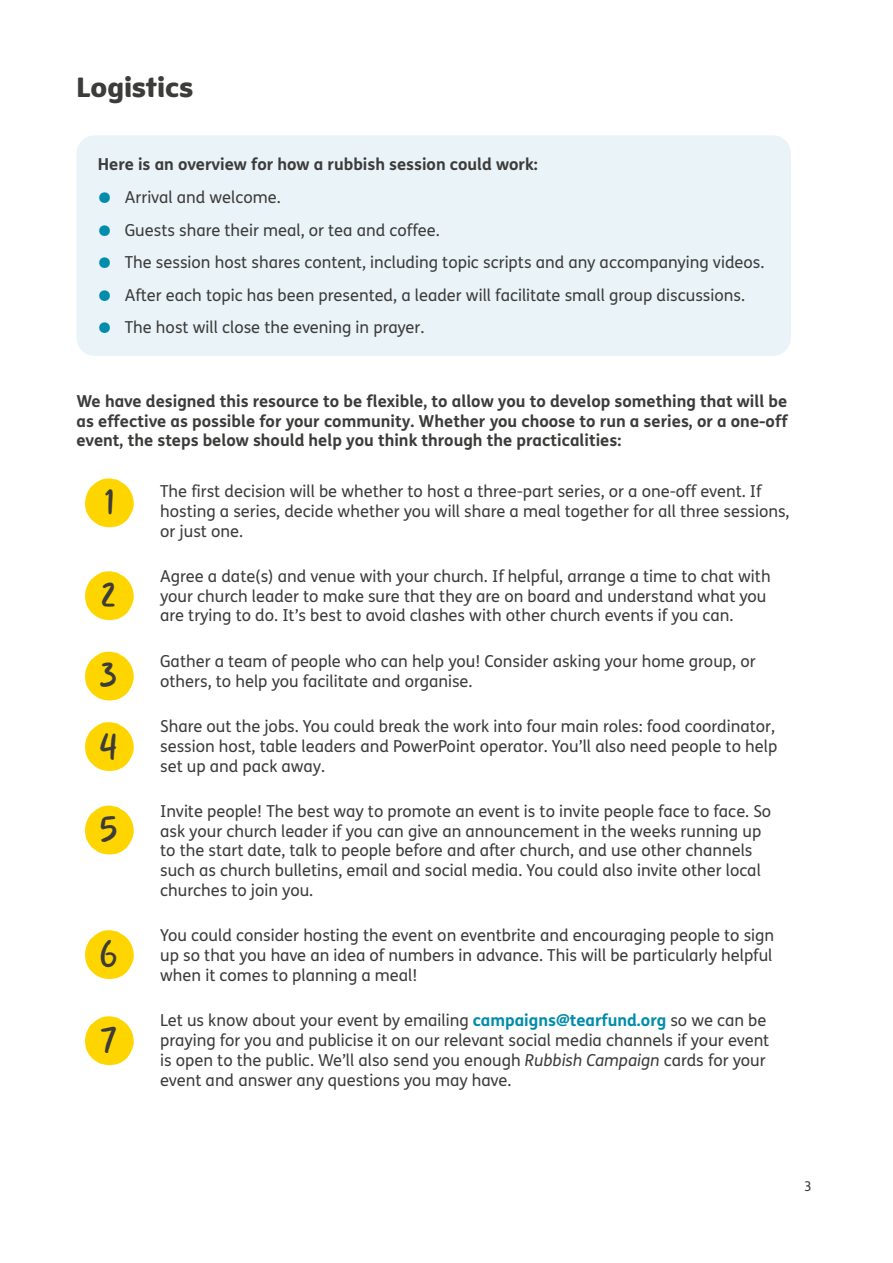
<style>
.page{position:relative;width:893px;height:1263px;background:#fff}
.page>*{position:absolute;margin:0;border:0;box-sizing:border-box;transform-origin:0 0}
.t1{font:43.5px/92.8px "Gander";color:#3c3c3b}
.t2{font:27px "Tearfund Sans";color:#3c3c3b}
.t3{font:16.5px/19.8px "FS Me";color:#3c3c3b}
.t4{font:700 16.5px/19.8px "FS Me";color:#3c3c3b;text-align:justify}
.t5{font:13.5px "FS Me";color:#3c3c3b}
.s1{font-weight:700;font-size:38.85px;color:#008caa}
.s2{font-weight:700;color:#008caa}
.s3{font-style:italic}
</style>
<div class="page">
<div style="left:77px;top:135px;width:714px;height:221px;background:#eaf3f8;border-radius:18px"></div>
<svg style="left:85px;top:478px;width:49px;height:49px"></svg>
<svg style="left:85px;top:571px;width:49px;height:49px"></svg>
<svg style="left:85px;top:652px;width:49px;height:48px"></svg>
<svg style="left:85px;top:722px;width:49px;height:49px"></svg>
<svg style="left:85px;top:806px;width:49px;height:48px"></svg>
<svg style="left:85px;top:930px;width:49px;height:49px"></svg>
<svg style="left:85px;top:1016px;width:49px;height:49px"></svg>
<h2 class="t2" style="left:77px;top:62px;width:118px">Logistics</h2>
<p class="t4" style="left:98px;top:154px;width:441px">Here is an overview for how a rubbish session could work:</p>
<p class="t3" style="left:98px;top:187px;width:185px"><span class="s1">•</span> Arrival and welcome.</p>
<p class="t3" style="left:98px;top:220px;width:343px"><span class="s1">•</span> Guests share their meal, or tea and coffee.</p>
<p class="t3" style="left:98px;top:252px;width:668px"><span class="s1">•</span> The session host shares content, including topic scripts and any accompanying videos.</p>
<p class="t3" style="left:98px;top:285px;width:649px"><span class="s1">•</span> After each topic has been presented, a leader will facilitate small group discussions.</p>
<p class="t3" style="left:98px;top:317px;width:328px"><span class="s1">•</span> The host will close the evening in prayer.</p>
<p class="t4" style="left:77px;top:390px;width:713px">We have designed this resource to be flexible, to allow you to develop something that will be as effective as possible for your community. Whether you choose to run a series, or a one-off event, the steps below should help you think through the practicalities:</p>
<p class="t3" style="left:160px;top:481px;width:631px">The first decision will be whether to host a three-part series, or a one-off event. If hosting a series, decide whether you will share a meal together for all three sessions, or just one.</p>
<p class="t3" style="left:160px;top:566px;width:612px">Agree a date(s) and venue with your church. If helpful, arrange a time to chat with your church leader to make sure that they are on board and understand what you are trying to do. It’s best to avoid clashes with other church events if you can.</p>
<p class="t3" style="left:160px;top:651px;width:597px">Gather a team of people who can help you! Consider asking your home group, or others, to help you facilitate and organise.</p>
<p class="t3" style="left:160px;top:716px;width:619px">Share out the jobs. You could break the work into four main roles: food coordinator, session host, table leaders and PowerPoint operator. You’ll also need people to help set up and pack away.</p>
<p class="t3" style="left:160px;top:801px;width:613px">Invite people! The best way to promote an event is to invite people face to face. So ask your church leader if you can give an announcement in the weeks running up to the start date, talk to people before and after church, and use other channels such as church bulletins, email and social media. You could also invite other local churches to join you.</p>
<p class="t3" style="left:160px;top:925px;width:615px;text-align:justify">You could consider hosting the event on eventbrite and encouraging people to sign up so that you have an idea of numbers in advance. This will be particularly helpful when it comes to planning a meal!</p>
<p class="t3" style="left:160px;top:1010px;width:611px">Let us know about your event by emailing <span class="s2">campaigns@tearfund.org</span> so we can be praying for you and publicise it on our relevant social media channels if your event is open to the public. We’ll also send you enough <span class="s3">Rubbish Campaign</span> cards for your event and answer any questions you may have.</p>
<h1 class="t1" style="left:101px;top:455px;width:17px">1<br>2</h1>
<h1 class="t1" style="left:99px;top:640px;width:20px;line-height:70.5px">3<br>4</h1>
<h1 class="t1" style="left:99px;top:783px;width:20px">5</h1>
<h1 class="t1" style="left:99px;top:910px;width:20px;line-height:86.1px">6<br>7</h1>
<p class="t5" style="left:804px;top:1177px;width:9px">3</p>
</div>
